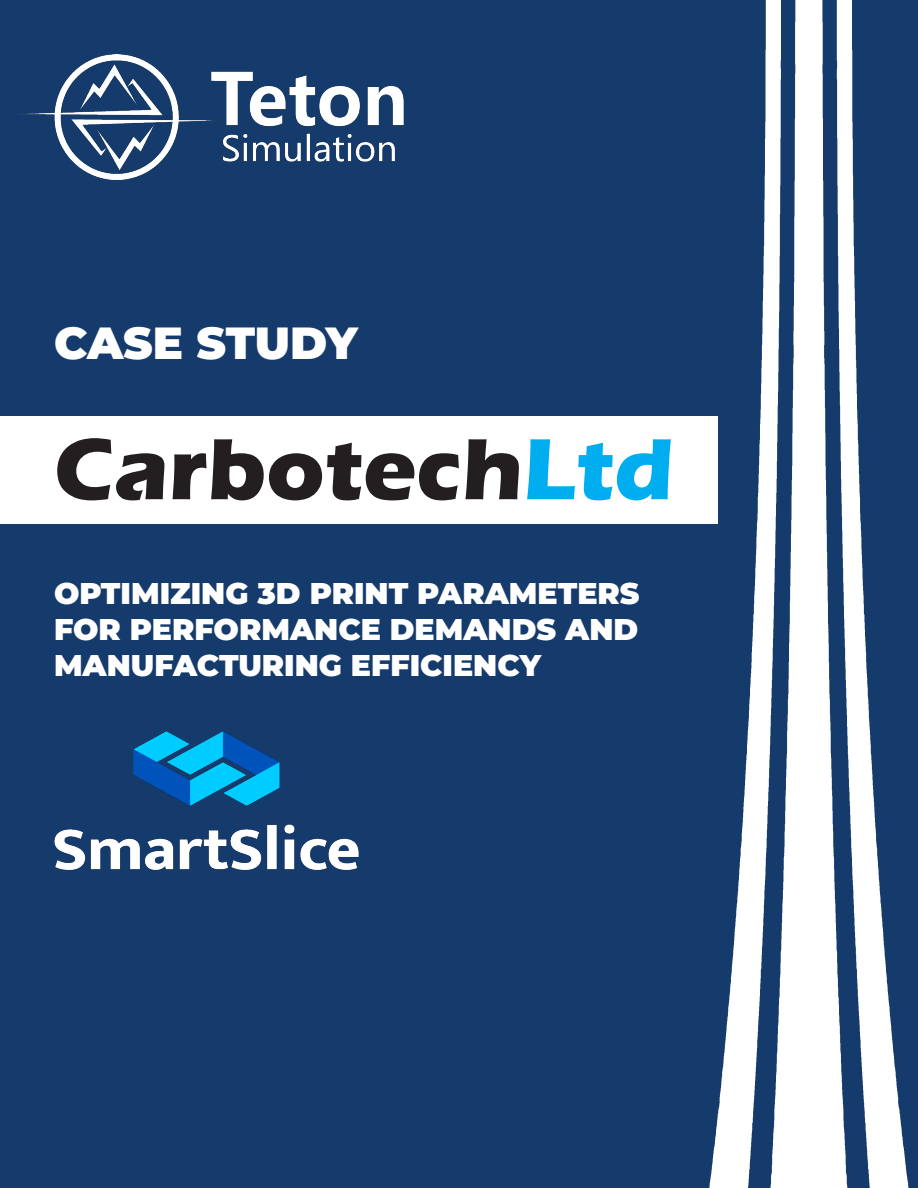
<style>
.page{position:relative;width:918px;height:1188px;background:#153b6c}
.page>*{position:absolute;margin:0;border:0;box-sizing:border-box;transform-origin:0 0}
.t1{font:700 90px "Eras ITC";color:#231f20}
.t2{font:900 45px "Montserrat";letter-spacing:-.01em;color:#fff}
.t3{font:900 30px/36px "Montserrat";color:#fff;text-align:justify}
.s1{color:#00aeef}
</style>
<div class="page">
<img style="left:671px;top:0;width:238px;height:1188px">
<img style="left:20px;top:55px;width:384px;height:124px">
<div style="left:0;top:417px;width:718px;height:107px;background:#fff"></div>
<img style="left:54px;top:731px;width:305px;height:139px">
<h2 class="t2" style="left:54px;top:309px;width:305px">CASE STUDY</h2>
<h1 class="t1" style="left:54px;top:418px;width:621px">Carbotech<span class="s1">Ltd</span></h1>
<p class="t3" style="left:54px;top:573px;width:587px">OPTIMIZING 3D PRINT PARAMETERS FOR PERFORMANCE DEMANDS AND MANUFACTURING EFFICIENCY</p>
</div>
